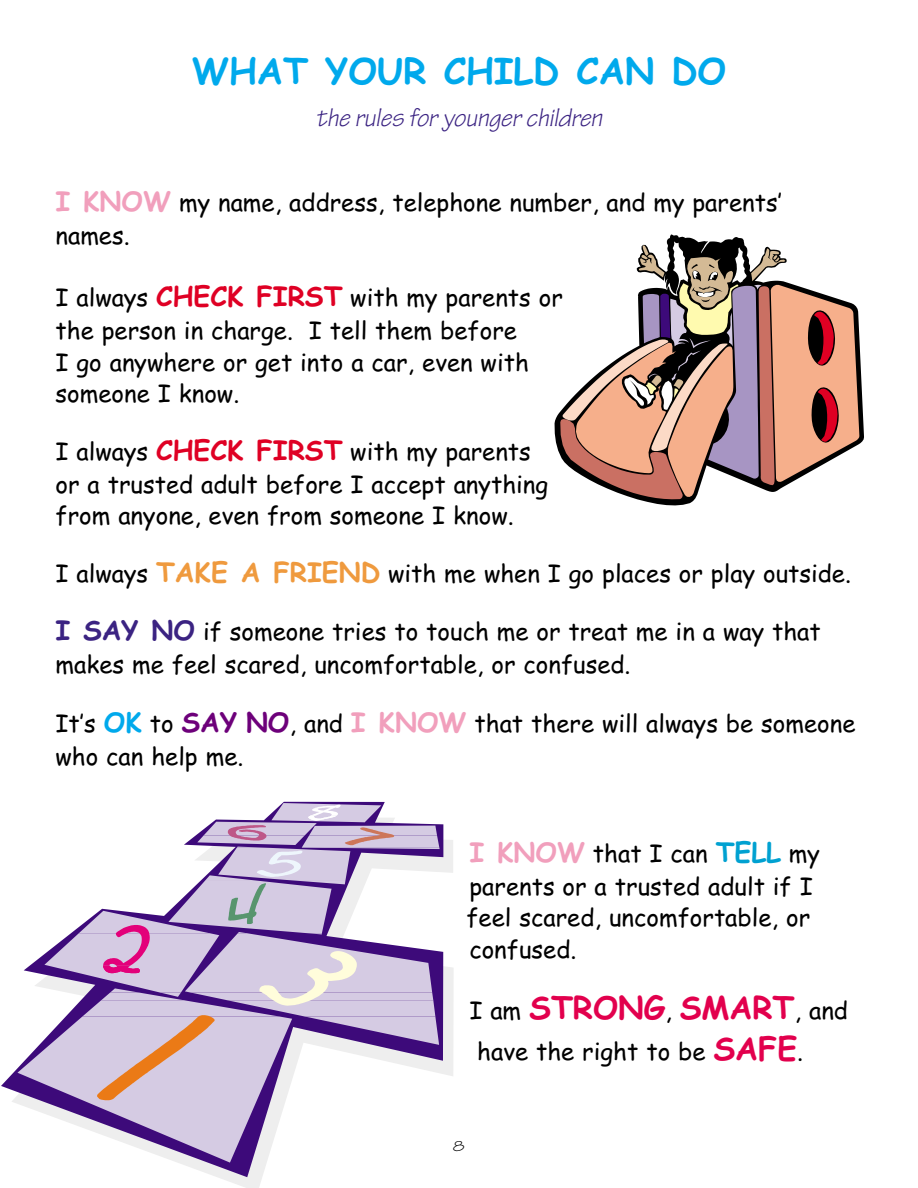
<style>
.page{position:relative;width:918px;height:1188px;background:#fff}
.page>*{position:absolute;margin:0;border:0;box-sizing:border-box;transform-origin:0 0}
.t1{font:700 36px "Comic Sans MS";color:#00a9ec}
.t2{font:700 31.5px "Comic Sans MS";color:#e2004d}
.t3{font:27px "Tekton MM Oblique 240 564";color:#3b2382}
.t4{font:24px/32px "Comic Sans MS";color:#000}
.t5{font:15px "Tekton MM 240 850";color:#000}
.s1{font-weight:700;font-size:27px;color:#f19fbc}
.s2{font-weight:700;font-size:27px;color:#df0024}
.s3{font-weight:700;font-size:27px;color:#ef9a3e}
.s4{font-weight:700;font-size:27px;color:#3b2382}
.s5{font-weight:700;font-size:27px;color:#00a9ec}
.s6{font-weight:700;font-size:27px;color:#6d007a}
.s7{font-weight:700;font-size:27px;color:#00a1d1}
.s8{font-weight:400;font-size:24px;color:#000}
.s9{font-weight:700;font-size:31.5px;color:#e2004d}
</style>
<div class="page">
<svg style="left:555px;top:235px;width:309px;height:270px"></svg>
<svg style="left:560px;top:241px;width:299px;height:258px"></svg>
<svg style="left:218px;top:824px;width:236px;height:364px"></svg>
<svg style="left:1px;top:802px;width:442px;height:375px"></svg>
<svg style="left:17px;top:803px;width:423px;height:360px"></svg>
<h1 class="t1" style="left:192px;top:56px;width:536px">WHAT YOUR CHILD CAN DO</h1>
<p class="t3" style="left:316px;top:107px;width:288px">the rules for younger children</p>
<p class="t4" style="left:56px;top:189px;width:728px;line-height:33px"><span class="s1">I KNOW</span> my name, address, telephone number, and my parents’ names.</p>
<p class="t4" style="left:56px;top:284px;width:509px">I always <span class="s2">CHECK FIRST</span> with my parents or the person in charge. I tell them before<br>I go anywhere or get into a car, even with someone I know.</p>
<p class="t4" style="left:56px;top:438px;width:494px">I always <span class="s2">CHECK FIRST</span> with my parents or a trusted adult before I accept anything from anyone, even from someone I know.</p>
<p class="t4" style="left:56px;top:560px;width:797px">I always <span class="s3">TAKE A FRIEND</span> with me when I go places or play outside.</p>
<p class="t4" style="left:55px;top:618px;width:767px;line-height:33px"><span class="s4">I SAY NO</span> if someone tries to touch me or treat me in a way that makes me feel scared, uncomfortable, or confused.</p>
<p class="t4" style="left:55px;top:710px;width:802px;line-height:33px">It’s <span class="s5">OK</span> to <span class="s6">SAY NO</span>, and <span class="s1">I KNOW</span> that there will always be someone who can help me.</p>
<p class="t4" style="left:466px;top:840px;width:355px"><span class="s1">I KNOW</span> that I can <span class="s7">TELL</span> my parents or a trusted adult if I feel scared, uncomfortable, or confused.</p>
<h2 class="t2" style="left:469px;top:995px;width:380px"><span class="s8">I am</span> STRONG<span class="s8">,</span> SMART<span class="s8">, and</span></h2>
<p class="t4" style="left:477px;top:1038px;width:327px">have the right to be <span class="s9">SAFE</span>.</p>
<p class="t5" style="left:453px;top:1141px;width:14px">8</p>
</div>
